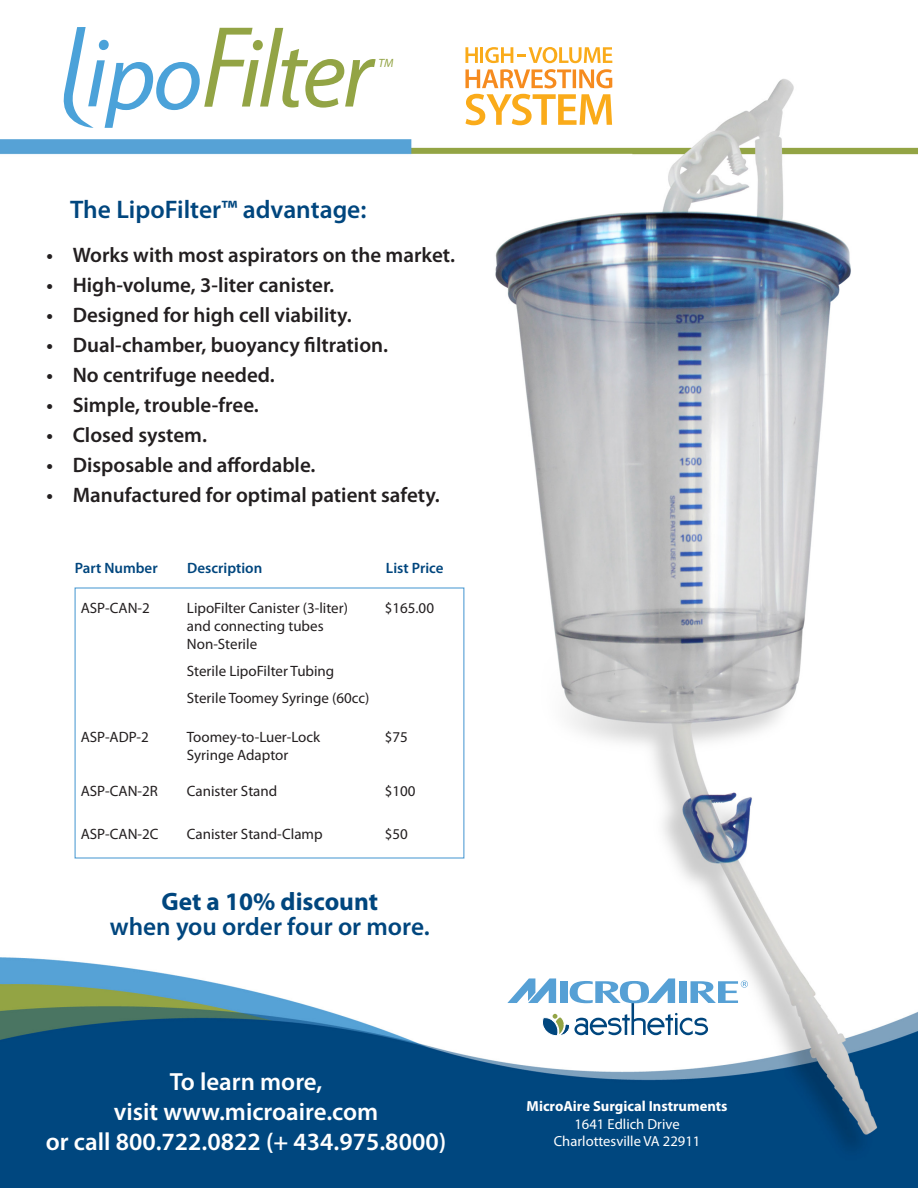
<style>
.page{position:relative;width:918px;height:1188px;background:#fff}
.page>*{position:absolute;margin:0;border:0;box-sizing:border-box;transform-origin:0 0}
.t1{font:600 25.5px "Myriad Pro";color:#00467e}
.t2{font:600 25.35px "Myriad Pro";color:#00467e}
.t3{font:700 25.35px "Myriad Pro";color:#00467e}
.t4{font:600 24.9px "Myriad Pro";color:#fff}
.t5{font:600 21px "Myriad Pro";color:#231f20}
.t6{font:15px/18px "Myriad Pro";color:#231f20}
.t7{font:600 15px "Myriad Pro";color:#00467e}
.t8{font:14.55px "Myriad Pro";color:#fff}
.t9{font:700 14.55px "Myriad Pro";color:#fff}
.t10{font:italic 12px "Myriad Pro";color:#93a445}
</style>
<div class="page">
<img style="left:0;top:60px;width:918px;height:1128px">
<svg style="left:507px;top:978px;width:241px;height:93px"></svg>
<svg style="left:465px;top:94px;width:147px;height:31px"></svg>
<svg style="left:465px;top:69px;width:147px;height:19px"></svg>
<svg style="left:465px;top:47px;width:147px;height:16px"></svg>
<svg style="left:64px;top:27px;width:312px;height:101px"></svg>
<div style="left:75px;top:587px;width:389px;height:272px;border:1px solid #56a0d5"></div>
<p class="t10" style="left:378px;top:56px;width:17px">TM</p>
<p class="t1" style="left:70px;top:193px;width:298px">The LipoFilter™ advantage:</p>
<p class="t5" style="left:46px;top:242px;width:410px">• Works with most aspirators on the market.</p>
<p class="t5" style="left:46px;top:272px;width:289px">• High-volume, 3-liter canister.</p>
<p class="t5" style="left:46px;top:302px;width:307px">• Designed for high cell viability.</p>
<p class="t5" style="left:46px;top:332px;width:343px">• Dual-chamber, buoyancy filtration.</p>
<p class="t5" style="left:46px;top:362px;width:230px">• No centrifuge needed.</p>
<p class="t5" style="left:46px;top:392px;width:214px">• Simple, trouble-free.</p>
<p class="t5" style="left:46px;top:422px;width:162px">• Closed system.</p>
<p class="t5" style="left:46px;top:452px;width:271px">• Disposable and affordable.</p>
<p class="t5" style="left:46px;top:482px;width:395px">• Manufactured for optimal patient safety.</p>
<p class="t7" style="left:75px;top:558px;width:84px">Part Number</p>
<p class="t7" style="left:187px;top:558px;width:77px">Description</p>
<p class="t7" style="left:386px;top:558px;width:59px">List Price</p>
<p class="t6" style="left:81px;top:598px;width:71px">ASP-CAN-2</p>
<p class="t6" style="left:187px;top:598px;width:163px">LipoFilter Canister (3-liter) and connecting tubes</p>
<p class="t6" style="left:187px;top:634px;width:72px">Non-Sterile</p>
<p class="t6" style="left:187px;top:661px;width:149px">Sterile LipoFilter Tubing</p>
<p class="t6" style="left:187px;top:688px;width:184px">Sterile Toomey Syringe (60cc)</p>
<p class="t6" style="left:385px;top:598px;width:51px">$165.00</p>
<p class="t6" style="left:81px;top:728px;width:70px">ASP-ADP-2</p>
<p class="t6" style="left:187px;top:728px;width:135px">Toomey-to-Luer-Lock<br>Syringe Adaptor</p>
<p class="t6" style="left:385px;top:728px;width:25px">$75</p>
<p class="t6" style="left:81px;top:782px;width:79px">ASP-CAN-2R</p>
<p class="t6" style="left:187px;top:782px;width:92px">Canister Stand</p>
<p class="t6" style="left:385px;top:782px;width:32px">$100</p>
<p class="t6" style="left:81px;top:825px;width:79px">ASP-CAN-2C</p>
<p class="t6" style="left:187px;top:825px;width:137px">Canister Stand-Clamp</p>
<p class="t6" style="left:385px;top:825px;width:25px">$50</p>
<p class="t3" style="left:161px;top:885px;width:218px">Get a 10% discount</p>
<p class="t2" style="left:110px;top:911px;width:321px">when you order four or more.</p>
<p class="t4" style="left:170px;top:1065px;width:154px">To learn more,</p>
<p class="t4" style="left:114px;top:1095px;width:266px">visit www.microaire.com</p>
<p class="t4" style="left:46px;top:1125px;width:402px">or call 800.722.0822 (+ 434.975.8000)</p>
<p class="t9" style="left:527px;top:1097px;width:202px">MicroAire Surgical Instruments</p>
<p class="t8" style="left:575px;top:1115px;width:107px">1641 Edlich Drive</p>
<p class="t8" style="left:554px;top:1132px;width:148px">Charlottesville VA 22911</p>
</div>
